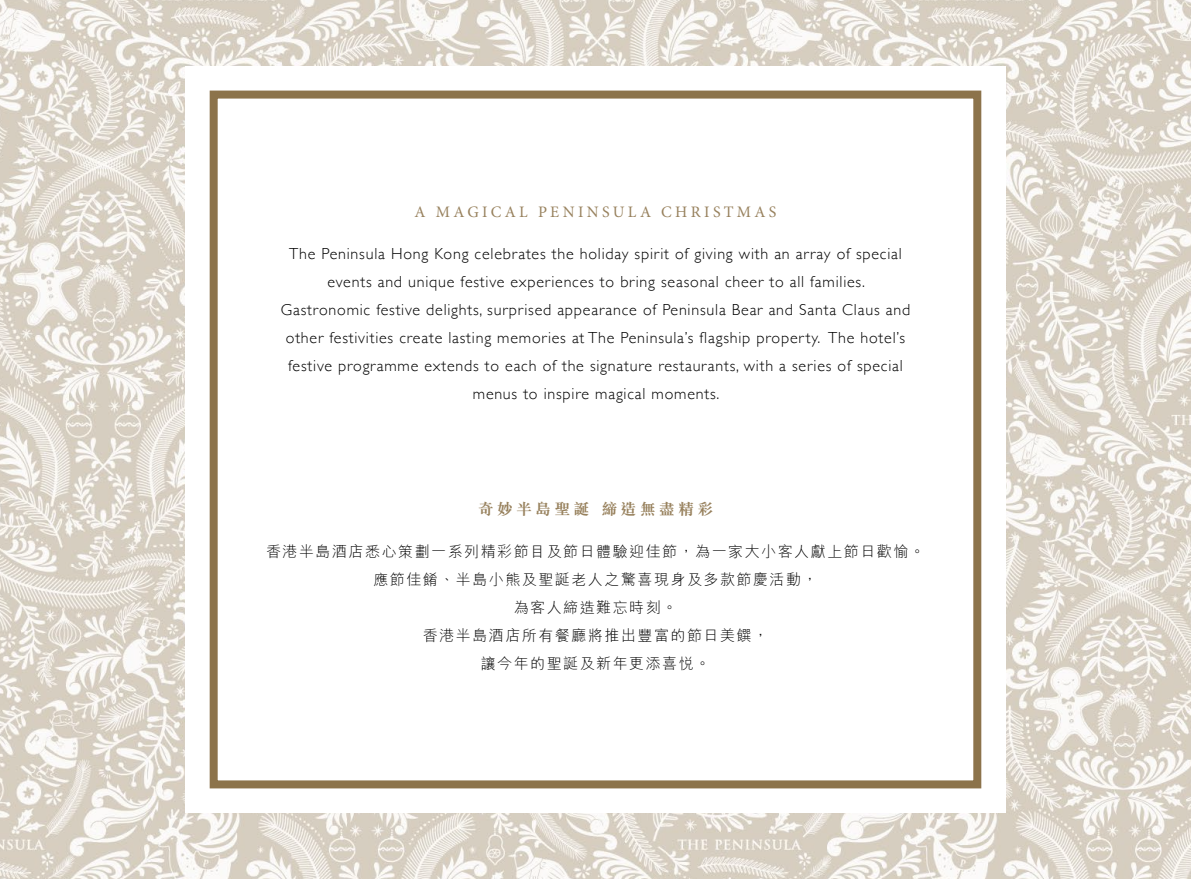
<style>
.page{position:relative;width:1191px;height:879px;background:#fff}
.page>*{position:absolute;margin:0;border:0;box-sizing:border-box;transform-origin:0 0}
.t1{font:300 16px/28px "Gill Sans";letter-spacing:.05em;color:#000;text-align:center}
.t2{font:16px "Minion Pro";letter-spacing:.21em;color:#8c734b}
.t3{font:700 16px "M Sung HK";letter-spacing:.2em;color:#8c734b}
.t4{font:300 15px/28px "M Hei HK";letter-spacing:.1em;color:#000;text-align:center}
</style>
<div class="page">
<img style="left:1px;top:0;width:1190px;height:879px">
<div style="left:185px;top:66px;width:820px;height:747px;background:#fff"></div>
<div style="left:210px;top:91px;width:771px;height:697px;border:8px solid #8c734b"></div>
<img style="left:0;top:0;width:1px;height:879px">
<p class="t2" style="left:414px;top:202px;width:363px">A MAGICAL PENINSULA CHRISTMAS</p>
<p class="t1" style="left:281px;top:239px;width:631px">The Peninsula Hong Kong celebrates the holiday spirit of giving with an array of special events and unique festive experiences to bring seasonal cheer to all families.<br>Gastronomic festive delights, surprised appearance of Peninsula Bear and Santa Claus and other festivities create lasting memories at The Peninsula’s flagship property. The hotel’s festive programme extends to each of the signature restaurants, with a series of special menus to inspire magical moments.</p>
<p class="t3" style="left:477px;top:501px;width:237px">奇妙半島聖誕 締造無盡精彩</p>
<p class="t4" style="left:266px;top:537px;width:660px">香港半島酒店悉心策劃一系列精彩節目及節日體驗迎佳節，為一家大小客人獻上節日歡愉。應節佳餚、半島小熊及聖誕老人之驚喜現身及多款節慶活動，<br>為客人締造難忘時刻。<br>香港半島酒店所有餐廳將推出豐富的節日美饌，<br>讓今年的聖誕及新年更添喜悅。</p>
</div>
